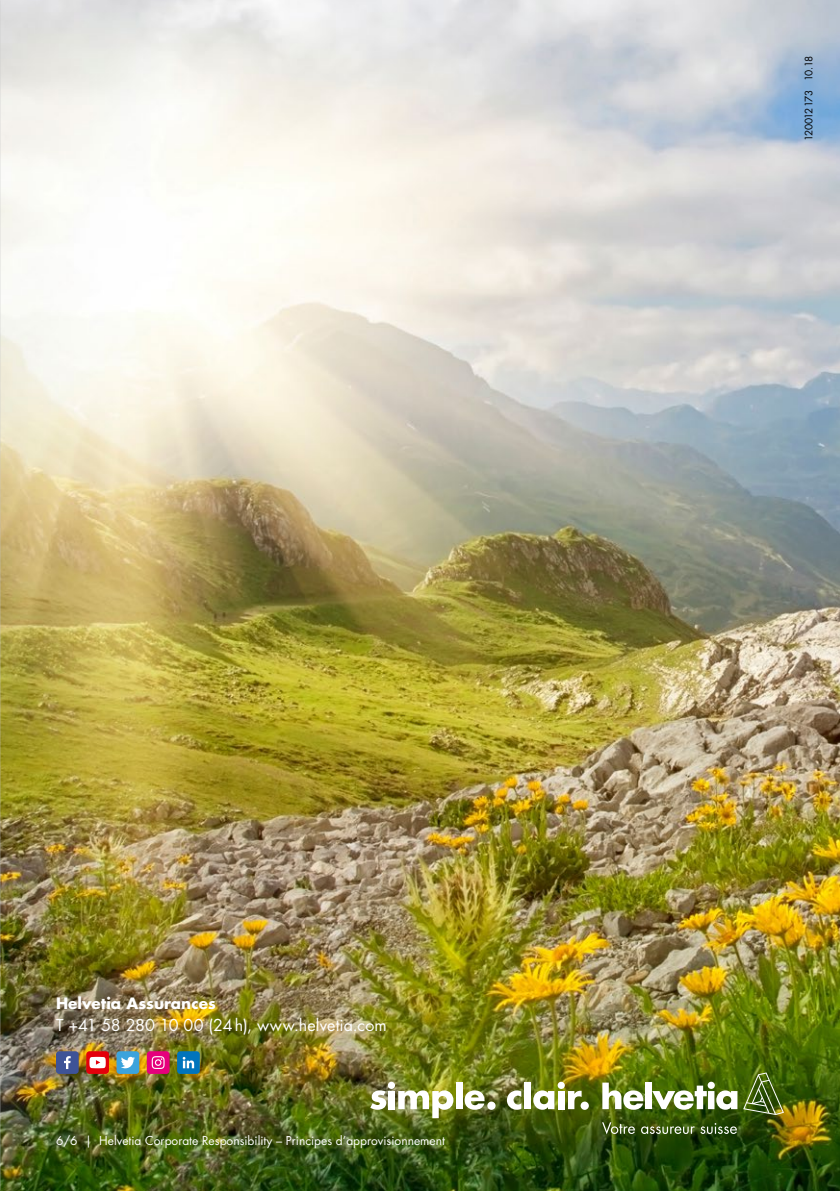
<style>
.page{position:relative;width:840px;height:1191px;background:#fff}
.page>*{position:absolute;margin:0;border:0;box-sizing:border-box;transform-origin:0 0}
.Adress_8_11pt_weiss{font:16px "Futura Std";letter-spacing:.01em;color:#fff}
.Adress_7_6_11pt_bold{font:700 15.2px "Futura Std";color:#fff}
.Pagina_6pt{font:12px "Futura Std";color:#fff}
.Code_5pt{font:10px "Futura Std";letter-spacing:-.09em;color:#000}
</style>
<div class="page">
<img style="left:1px;top:0;width:838px;height:1191px">
<div style="left:56px;top:1051px;width:23px;height:23px;background:#3e5397;border-radius:3px"></div>
<svg style="left:64px;top:1056px;width:7px;height:13px"></svg>
<div style="left:86px;top:1051px;width:23px;height:23px;background:#e3000b;border-radius:3px"></div>
<svg style="left:89px;top:1056px;width:17px;height:12px"></svg>
<div style="left:116px;top:1051px;width:23px;height:23px;background:#3ca3dc;border-radius:3px"></div>
<svg style="left:121px;top:1056px;width:14px;height:12px"></svg>
<div style="left:147px;top:1051px;width:22px;height:23px;background:#e5007c;border-radius:3px"></div>
<svg style="left:152px;top:1056px;width:12px;height:13px"></svg>
<div style="left:177px;top:1051px;width:23px;height:23px;background:#0074bc;border-radius:3px"></div>
<svg style="left:183px;top:1056px;width:11px;height:12px"></svg>
<img style="left:0;top:0;width:1px;height:1191px">
<svg style="left:602px;top:1082px;width:41px;height:27px"></svg>
<div style="left:644px;top:1082px;width:7px;height:27px;background:#fff"></div>
<svg style="left:652px;top:1072px;width:131px;height:43px"></svg>
<svg style="left:601px;top:1122px;width:33px;height:12px"></svg>
<svg style="left:640px;top:1126px;width:54px;height:8px"></svg>
<svg style="left:700px;top:1123px;width:36px;height:11px"></svg>
<svg style="left:506px;top:1090px;width:15px;height:19px"></svg>
<svg style="left:533px;top:1090px;width:21px;height:19px"></svg>
<svg style="left:567px;top:1090px;width:14px;height:19px"></svg>
<div style="left:580px;top:1101px;width:8px;height:8px;background:#fff;border-radius:50%"></div>
<svg style="left:370px;top:1090px;width:16px;height:19px"></svg>
<svg style="left:398px;top:1090px;width:55px;height:28px"></svg>
<svg style="left:464px;top:1090px;width:20px;height:19px"></svg>
<div style="left:487px;top:1101px;width:8px;height:8px;background:#fff;border-radius:50%"></div>
<div style="left:455px;top:1082px;width:7px;height:27px;background:#fff"></div>
<div style="left:524px;top:1082px;width:6px;height:27px;background:#fff"></div>
<div style="left:388px;top:1091px;width:6px;height:18px;background:#fff"></div>
<div style="left:387px;top:1081px;width:8px;height:8px;background:#fff;border-radius:50%"></div>
<div style="left:557px;top:1091px;width:7px;height:18px;background:#fff"></div>
<svg style="left:557px;top:1081px;width:7px;height:8px"></svg>
<p class="Adress_7_6_11pt_bold" style="left:56px;top:993px;width:161px">Helvetia Assurances</p>
<p class="Adress_8_11pt_weiss" style="left:56px;top:1015px;width:332px">T +41 58 280 10 00 (24h), www.helvetia.com</p>
<p class="Pagina_6pt" style="left:56px;top:1132px;width:390px">6/6 | Helvetia Corporate Responsibility – Principes d’approvisionnement</p>
<p class="Code_5pt" style="left:801px;top:141px;width:86px;rotate:-90deg">120012173 10.18</p>
</div>
